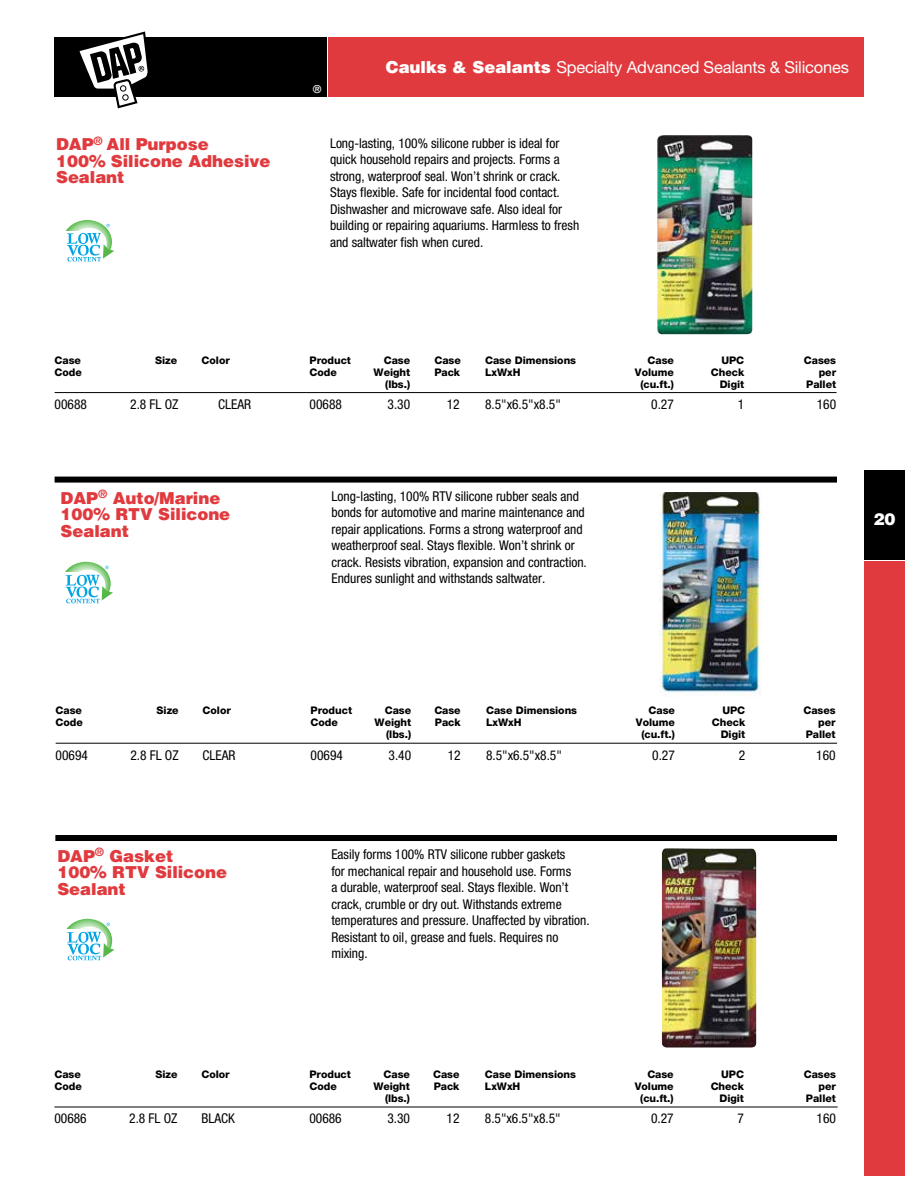
<style>
.page{position:relative;width:918px;height:1188px;background:#fff}
.page>*{position:absolute;margin:0;border:0;box-sizing:border-box;transform-origin:0 0}
.t1{font:900 16.5px/16.5px "Helvetica";letter-spacing:-.005em;color:#e03a3e}
.t2{font:16.5px "Helvetica Neue";letter-spacing:-.015em;color:#fff}
.t3{font:900 16.5px "Helvetica";color:#fff}
.t4{font:condensed 13.5px/16.5px "Helvetica Neue";color:#000}
.t5{font:800 10.5px "Helvetica Neue";letter-spacing:-.005em;color:#000}
.t6{font:700 condensed 10.5px "Helvetica";color:#fff}
.s1{font-family:"Helvetica";font-weight:900}
</style>
<div class="page">
<div style="left:329px;top:38px;width:535px;height:59px;background:#e03a3e"></div>
<div style="left:864px;top:562px;width:40px;height:614px;background:#e03a3e"></div>
<div style="left:864px;top:470px;width:41px;height:89px;background:#000"></div>
<div style="left:54px;top:38px;width:272px;height:59px;background:#000"></div>
<svg style="left:76px;top:31px;width:75px;height:78px"></svg>
<hr style="left:55px;top:392px;width:782px;height:1px;background:#000">
<div style="left:55px;top:477px;width:782px;height:6px;background:#000"></div>
<div style="left:55px;top:835px;width:782px;height:6px;background:#000"></div>
<hr style="left:54px;top:1107px;width:784px;height:1px;background:#000">
<hr style="left:56px;top:743px;width:781px;height:1px;background:#000">
<svg style="left:66px;top:919px;width:49px;height:42px"></svg>
<img style="left:657px;top:135px;width:96px;height:200px">
<img style="left:662px;top:848px;width:95px;height:200px">
<img style="left:659px;top:492px;width:102px;height:204px">
<svg style="left:66px;top:220px;width:48px;height:42px"></svg>
<svg style="left:65px;top:562px;width:48px;height:42px"></svg>
<p class="t6" style="left:313px;top:83px;width:10px">®</p>
<p class="t2" style="left:386px;top:58px;width:465px"><span class="s1">Caulks &amp; Sealants</span> Specialty Advanced Sealants &amp; Silicones</p>
<p class="t1" style="left:56px;top:136px;width:216px">DAP<sup>®</sup> All Purpose<br>100% Silicone Adhesive<br>Sealant</p>
<p class="t4" style="left:330px;top:135px;width:251px">Long-lasting, 100% silicone rubber is ideal for quick household repairs and projects. Forms a strong, waterproof seal. Won’t shrink or crack.<br>Stays flexible. Safe for incidental food contact.<br>Dishwasher and microwave safe. Also ideal for building or repairing aquariums. Harmless to fresh and saltwater fish when cured.</p>
<p class="t5" style="left:55px;top:354px;width:28px">Case</p>
<p class="t5" style="left:155px;top:354px;width:24px">Size</p>
<p class="t5" style="left:202px;top:354px;width:30px">Color</p>
<p class="t5" style="left:310px;top:354px;width:43px">Product</p>
<p class="t5" style="left:384px;top:354px;width:28px">Case</p>
<p class="t5" style="left:434px;top:354px;width:28px">Case</p>
<p class="t5" style="left:485px;top:354px;width:92px">Case Dimensions</p>
<p class="t5" style="left:648px;top:354px;width:28px">Case</p>
<p class="t5" style="left:721px;top:354px;width:24px">UPC</p>
<p class="t5" style="left:804px;top:354px;width:34px">Cases</p>
<p class="t5" style="left:55px;top:366px;width:29px">Code</p>
<p class="t5" style="left:310px;top:366px;width:29px">Code</p>
<p class="t5" style="left:374px;top:366px;width:38px">Weight</p>
<p class="t5" style="left:434px;top:366px;width:27px">Pack</p>
<p class="t5" style="left:485px;top:366px;width:37px">LxWxH</p>
<p class="t5" style="left:635px;top:366px;width:40px">Volume</p>
<p class="t5" style="left:711px;top:366px;width:35px">Check</p>
<p class="t5" style="left:819px;top:366px;width:19px">per</p>
<p class="t5" style="left:385px;top:378px;width:26px">(lbs.)</p>
<p class="t5" style="left:640px;top:378px;width:35px">(cu.ft.)</p>
<p class="t5" style="left:720px;top:378px;width:26px">Digit</p>
<p class="t5" style="left:806px;top:378px;width:31px">Pallet</p>
<p class="t4" style="left:55px;top:396px;width:34px">00688</p>
<p class="t4" style="left:130px;top:396px;width:50px">2.8 FL OZ</p>
<p class="t4" style="left:218px;top:396px;width:34px">CLEAR</p>
<p class="t4" style="left:310px;top:396px;width:34px">00688</p>
<p class="t4" style="left:388px;top:396px;width:24px">3.30</p>
<p class="t4" style="left:447px;top:396px;width:14px">12</p>
<p class="t4" style="left:485px;top:396px;width:77px">8.5"x6.5"x8.5"</p>
<p class="t4" style="left:651px;top:396px;width:24px">0.27</p>
<p class="t4" style="left:738px;top:396px;width:8px">1</p>
<p class="t4" style="left:817px;top:396px;width:21px">160</p>
<p class="t1" style="left:61px;top:489px;width:171px">DAP<sup>®</sup> Auto/Marine<br>100% RTV Silicone<br>Sealant</p>
<p class="t4" style="left:332px;top:488px;width:257px">Long-lasting, 100% RTV silicone rubber seals and bonds for automotive and marine maintenance and repair applications. Forms a strong waterproof and weatherproof seal. Stays flexible. Won’t shrink or crack. Resists vibration, expansion and contraction.<br>Endures sunlight and withstands saltwater.</p>
<p class="t3" style="left:873px;top:508px;width:23px">20</p>
<p class="t5" style="left:56px;top:704px;width:28px">Case</p>
<p class="t5" style="left:157px;top:704px;width:24px">Size</p>
<p class="t5" style="left:203px;top:704px;width:30px">Color</p>
<p class="t5" style="left:311px;top:704px;width:43px">Product</p>
<p class="t5" style="left:385px;top:704px;width:28px">Case</p>
<p class="t5" style="left:434px;top:704px;width:28px">Case</p>
<p class="t5" style="left:486px;top:704px;width:92px">Case Dimensions</p>
<p class="t5" style="left:649px;top:704px;width:28px">Case</p>
<p class="t5" style="left:722px;top:704px;width:24px">UPC</p>
<p class="t5" style="left:804px;top:704px;width:34px">Cases</p>
<p class="t5" style="left:56px;top:716px;width:29px">Code</p>
<p class="t5" style="left:311px;top:716px;width:29px">Code</p>
<p class="t5" style="left:375px;top:716px;width:38px">Weight</p>
<p class="t5" style="left:435px;top:716px;width:27px">Pack</p>
<p class="t5" style="left:486px;top:716px;width:37px">LxWxH</p>
<p class="t5" style="left:636px;top:716px;width:40px">Volume</p>
<p class="t5" style="left:712px;top:716px;width:35px">Check</p>
<p class="t5" style="left:818px;top:716px;width:19px">per</p>
<p class="t5" style="left:386px;top:729px;width:26px">(lbs.)</p>
<p class="t5" style="left:641px;top:729px;width:35px">(cu.ft.)</p>
<p class="t5" style="left:721px;top:729px;width:26px">Digit</p>
<p class="t5" style="left:806px;top:729px;width:31px">Pallet</p>
<p class="t4" style="left:56px;top:746px;width:34px">00694</p>
<p class="t4" style="left:131px;top:746px;width:50px">2.8 FL OZ</p>
<p class="t4" style="left:203px;top:746px;width:34px">CLEAR</p>
<p class="t4" style="left:311px;top:746px;width:34px">00694</p>
<p class="t4" style="left:389px;top:746px;width:24px">3.40</p>
<p class="t4" style="left:448px;top:746px;width:14px">12</p>
<p class="t4" style="left:486px;top:746px;width:77px">8.5"x6.5"x8.5"</p>
<p class="t4" style="left:652px;top:746px;width:24px">0.27</p>
<p class="t4" style="left:739px;top:746px;width:8px">2</p>
<p class="t4" style="left:816px;top:746px;width:21px">160</p>
<p class="t1" style="left:57px;top:847px;width:171px">DAP<sup>®</sup> Gasket<br>100% RTV Silicone<br>Sealant</p>
<p class="t4" style="left:331px;top:846px;width:260px">Easily forms 100% RTV silicone rubber gaskets<br>for mechanical repair and household use. Forms<br>a durable, waterproof seal. Stays flexible. Won’t crack, crumble or dry out. Withstands extreme temperatures and pressure. Unaffected by vibration.<br>Resistant to oil, grease and fuels. Requires no mixing.</p>
<p class="t5" style="left:54px;top:1068px;width:28px">Case</p>
<p class="t5" style="left:155px;top:1068px;width:24px">Size</p>
<p class="t5" style="left:201px;top:1068px;width:30px">Color</p>
<p class="t5" style="left:309px;top:1068px;width:43px">Product</p>
<p class="t5" style="left:384px;top:1068px;width:28px">Case</p>
<p class="t5" style="left:433px;top:1068px;width:28px">Case</p>
<p class="t5" style="left:485px;top:1068px;width:92px">Case Dimensions</p>
<p class="t5" style="left:647px;top:1068px;width:28px">Case</p>
<p class="t5" style="left:721px;top:1068px;width:24px">UPC</p>
<p class="t5" style="left:804px;top:1068px;width:34px">Cases</p>
<p class="t5" style="left:54px;top:1080px;width:29px">Code</p>
<p class="t5" style="left:309px;top:1080px;width:29px">Code</p>
<p class="t5" style="left:373px;top:1080px;width:38px">Weight</p>
<p class="t5" style="left:434px;top:1080px;width:27px">Pack</p>
<p class="t5" style="left:485px;top:1080px;width:37px">LxWxH</p>
<p class="t5" style="left:635px;top:1080px;width:40px">Volume</p>
<p class="t5" style="left:711px;top:1080px;width:35px">Check</p>
<p class="t5" style="left:819px;top:1080px;width:19px">per</p>
<p class="t5" style="left:385px;top:1092px;width:26px">(lbs.)</p>
<p class="t5" style="left:640px;top:1092px;width:35px">(cu.ft.)</p>
<p class="t5" style="left:719px;top:1092px;width:26px">Digit</p>
<p class="t5" style="left:806px;top:1092px;width:31px">Pallet</p>
<p class="t4" style="left:54px;top:1110px;width:34px">00686</p>
<p class="t4" style="left:129px;top:1110px;width:50px">2.8 FL OZ</p>
<p class="t4" style="left:201px;top:1110px;width:35px">BLACK</p>
<p class="t4" style="left:309px;top:1110px;width:34px">00686</p>
<p class="t4" style="left:387px;top:1110px;width:24px">3.30</p>
<p class="t4" style="left:447px;top:1110px;width:14px">12</p>
<p class="t4" style="left:485px;top:1110px;width:77px">8.5"x6.5"x8.5"</p>
<p class="t4" style="left:651px;top:1110px;width:24px">0.27</p>
<p class="t4" style="left:738px;top:1110px;width:8px">7</p>
<p class="t4" style="left:817px;top:1110px;width:21px">160</p>
</div>
